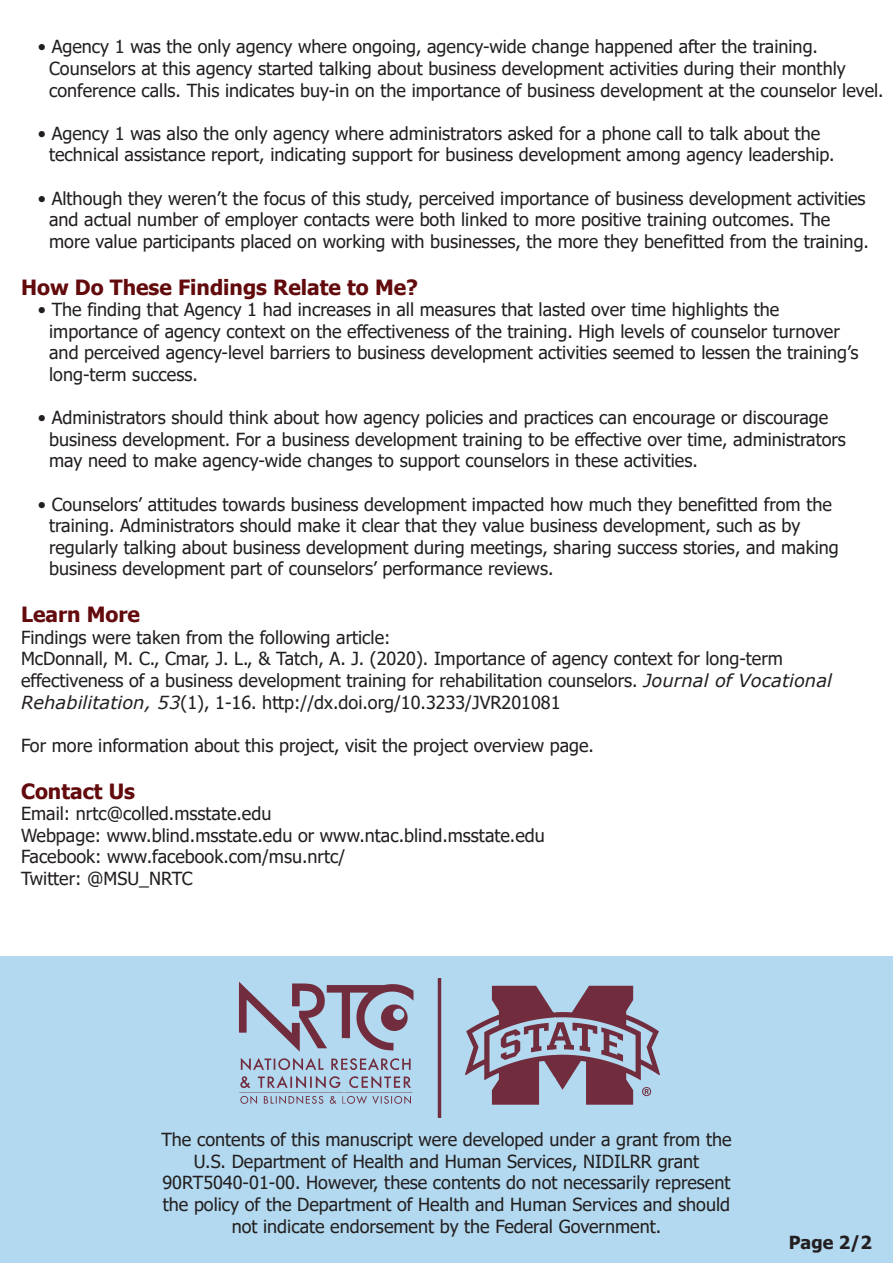
<style>
.page{position:relative;width:893px;height:1263px;background:#fff}
.page>*{position:absolute;margin:0;border:0;box-sizing:border-box;transform-origin:0 0}
.t1{font:700 21px "Tahoma";color:#630a0c}
.t2{font:18px/21.6px "Tahoma";color:#231f20}
.t3{font:700 18px "Tahoma";color:#231f20}
.s1{font-family:"Verdana";font-style:italic}
</style>
<div class="page">
<div style="left:0;top:956px;width:893px;height:307px;background:#b2d9ef"></div>
<img style="left:238px;top:978px;width:422px;height:140px">
<p class="t2" style="left:49px;top:37px;width:836px;text-indent:-11px">• Agency 1 was the only agency where ongoing, agency-wide change happened after the training.<br>Counselors at this agency started talking about business development activities during their monthly conference calls. This indicates buy-in on the importance of business development at the counselor level.</p>
<p class="t2" style="left:49px;top:123px;width:787px;text-indent:-11px">• Agency 1 was also the only agency where administrators asked for a phone call to talk about the technical assistance report, indicating support for business development among agency leadership.</p>
<p class="t2" style="left:49px;top:188px;width:821px;text-indent:-11px">• Although they weren’t the focus of this study, perceived importance of business development activities and actual number of employer contacts were both linked to more positive training outcomes. The more value participants placed on working with businesses, the more they benefitted from the training.</p>
<h2 class="t1" style="left:21px;top:272px;width:399px">How Do These Findings Relate to Me?</h2>
<p class="t2" style="left:49px;top:300px;width:811px;text-indent:-11px">• The finding that Agency 1 had increases in all measures that lasted over time highlights the importance of agency context on the effectiveness of the training. High levels of counselor turnover and perceived agency-level barriers to business development activities seemed to lessen the training’s long-term success.</p>
<p class="t2" style="left:49px;top:408px;width:798px;text-indent:-11px">• Administrators should think about how agency policies and practices can encourage or discourage business development. For a business development training to be effective over time, administrators may need to make agency-wide changes to support counselors in these activities.</p>
<p class="t2" style="left:49px;top:494px;width:791px;text-indent:-11px">• Counselors’ attitudes towards business development impacted how much they benefitted from the training. Administrators should make it clear that they value business development, such as by regularly talking about business development during meetings, sharing success stories, and making business development part of counselors’ performance reviews.</p>
<h2 class="t1" style="left:21px;top:600px;width:121px">Learn More</h2>
<p class="t2" style="left:21px;top:627px;width:813px">Findings were taken from the following article:<br>McDonnall, M. C., Cmar, J. L., &amp; Tatch, A. J. (2020). Importance of agency context for long-term effectiveness of a business development training for rehabilitation counselors. <span class="s1">Journal of Vocational Rehabilitation, 53</span>(1), 1-16. http://dx.doi.org/10.3233/JVR201081</p>
<p class="t2" style="left:21px;top:735px;width:575px">For more information about this project, visit the project overview page.</p>
<h2 class="t1" style="left:21px;top:776px;width:116px">Contact Us</h2>
<p class="t2" style="left:21px;top:804px;width:525px">Email: nrtc@colled.msstate.edu<br>Webpage: www.blind.msstate.edu or www.ntac.blind.msstate.edu Facebook: www.facebook.com/msu.nrtc/<br>Twitter: @MSU_NRTC</p>
<p class="t2" style="left:161px;top:1130px;width:572px">The contents of this manuscript were developed under a grant from the</p>
<p class="t2" style="left:162px;top:1151px;width:569px;text-align:center">U.S. Department of Health and Human Services, NIDILRR grant<br>90RT5040-01-00. However, these contents do not necessarily represent the policy of the Department of Health and Human Services and should</p>
<p class="t2" style="left:232px;top:1216px;width:431px">not indicate endorsement by the Federal Government.</p>
<p class="t3" style="left:789px;top:1229px;width:85px">Page 2/2</p>
</div>
